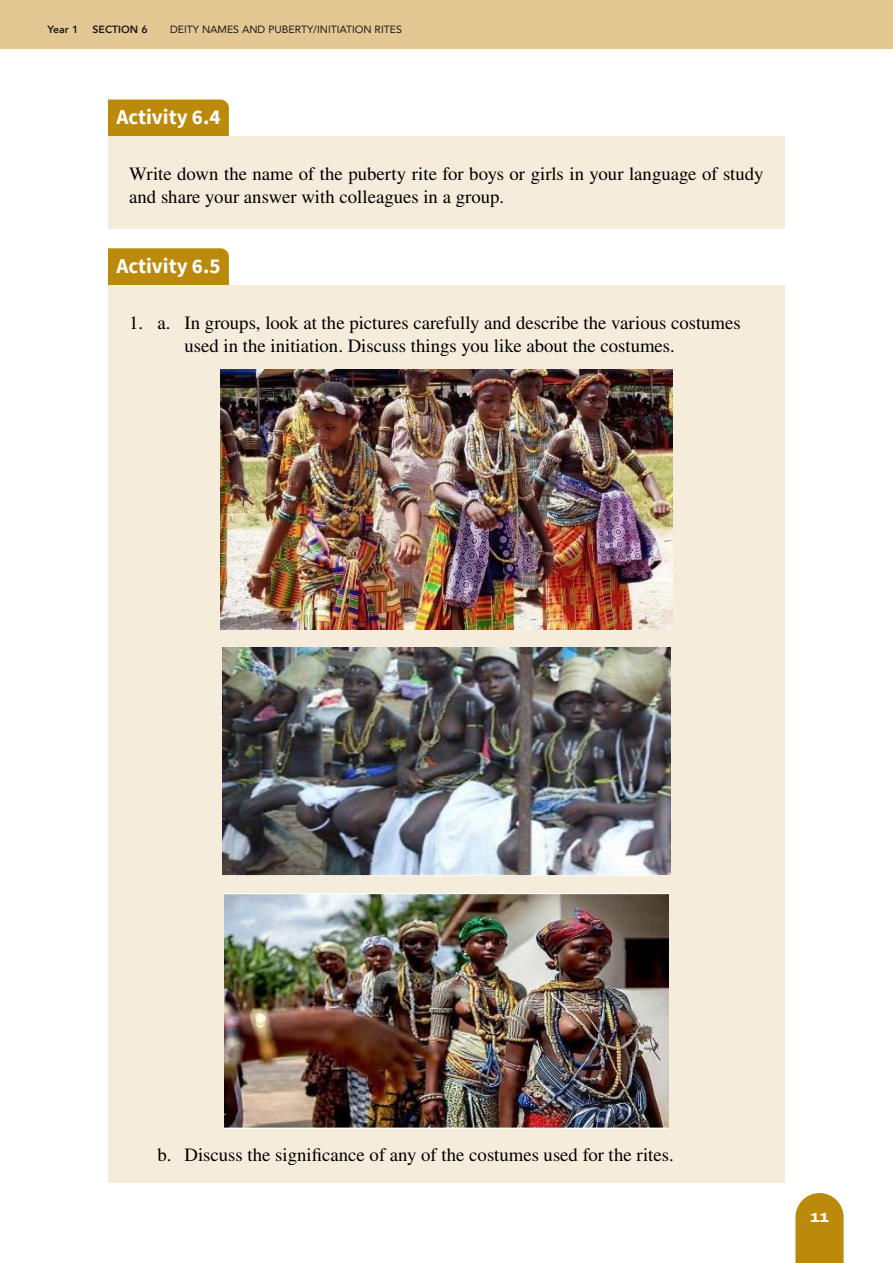
<style>
.page{position:relative;width:893px;height:1263px;background:#fff}
.page>*{position:absolute;margin:0;border:0;box-sizing:border-box;transform-origin:0 0}
.t1{font:700 21px "Source Sans Pro";color:#fff}
.t2{font:18.75px/22.5px "STIX General";color:#000}
.t3{font:800 13.5px "Archivo Expanded";color:#fff}
.t4{font:10.5px "Avenir";color:#1a1a1a}
.t5{font:800 10.5px "Avenir";color:#1a1a1a}
</style>
<div class="page">
<div style="left:0;top:0;width:893px;height:49px;background:#e3c894"></div>
<svg style="left:795px;top:1193px;width:49px;height:70px"></svg>
<div style="left:108px;top:99px;width:121px;height:38px;background:#bb8a0b"></div>
<div style="left:108px;top:137px;width:677px;height:92px;background:#f6ecdc"></div>
<div style="left:108px;top:248px;width:121px;height:37px;background:#bb8a0b"></div>
<div style="left:108px;top:285px;width:677px;height:92px;background:#f6ecdc"></div>
<div style="left:108px;top:339px;width:677px;height:317px;background:#f6ecdc"></div>
<div style="left:108px;top:617px;width:677px;height:285px;background:#f6ecdc"></div>
<div style="left:108px;top:863px;width:677px;height:293px;background:#f6ecdc"></div>
<div style="left:108px;top:1096px;width:677px;height:87px;background:#f6ecdc"></div>
<img style="left:221px;top:369px;width:451px;height:261px">
<img style="left:223px;top:648px;width:447px;height:228px">
<img style="left:224px;top:893px;width:445px;height:235px">
<p class="t5" style="left:48px;top:21px;width:32px">Year 1</p>
<p class="t5" style="left:93px;top:21px;width:57px">SECTION 6</p>
<p class="t4" style="left:170px;top:21px;width:233px">DEITY NAMES AND PUBERTY/INITIATION RITES</p>
<p class="t1" style="left:117px;top:103px;width:105px">Activity 6.4</p>
<p class="t2" style="left:129px;top:164px;width:636px">Write down the name of the puberty rite for boys or girls in your language of study and share your answer with colleagues in a group.</p>
<p class="t1" style="left:117px;top:251px;width:105px">Activity 6.5</p>
<p class="t2" style="left:129px;top:312px;width:613px;text-align:center">1. a. In groups, look at the pictures carefully and describe the various costumes used in the initiation. Discuss things you like about the costumes.</p>
<p class="t2" style="left:158px;top:1144px;width:518px">b. Discuss the significance of any of the costumes used for the rites.</p>
<p class="t3" style="left:810px;top:1207px;width:20px">11</p>
</div>
